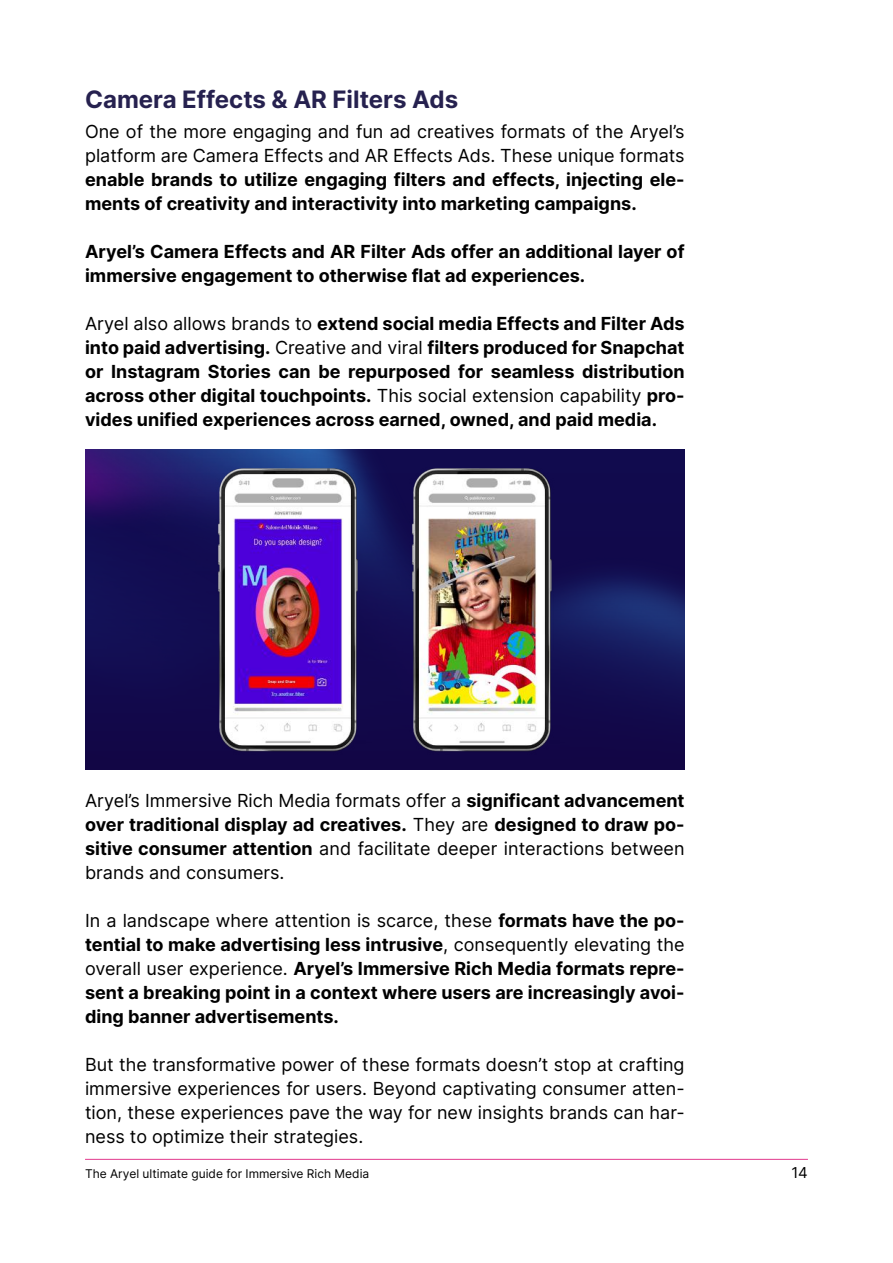
<style>
.page{position:relative;width:893px;height:1263px;background:#fff}
.page>*{position:absolute;margin:0;border:0;box-sizing:border-box;transform-origin:0 0}
.t1{font:700 24px "Inter";color:#26214f}
.t2{font:700 18px/24px "Inter";color:#000}
.t3{font:18px/24px "Inter";color:#000;text-align:justify}
.t4{font:15px "Inter";color:#000}
.t5{font:12px "Inter";color:#000}
.s1{font-weight:400}
.s2{font-weight:700}
</style>
<div class="page">
<hr style="left:85px;top:1159px;width:723px;height:1px;background:#e23a8d">
<svg style="left:85px;top:450px;width:600px;height:23px;background:#1a1b64"></svg>
<svg style="left:85px;top:473px;width:600px;height:296px;background:#140e52"></svg>
<img style="left:205px;top:461px;width:166px;height:297px">
<img style="left:398px;top:461px;width:167px;height:297px">
<h1 class="t1" style="left:85px;top:82px;width:375px">Camera Effects &amp; AR Filters Ads</h1>
<p class="t3" style="left:85px;top:119px;width:601px">One of the more engaging and fun ad creatives formats of the Aryel’s platform are Camera Effects and AR Effects Ads. These unique formats</p>
<p class="t2" style="left:85px;top:167px;width:601px">enable brands to utilize engaging filters and effects, injecting ele&shy;ments of creativity and interactivity into marketing campaigns.</p>
<p class="t2" style="left:85px;top:239px;width:601px">Aryel’s Camera Effects and AR Filter Ads offer an additional layer of immersive engagement to otherwise flat ad experiences.</p>
<p class="t2" style="left:85px;top:311px;width:601px;text-align:justify"><span class="s1">Aryel also allows brands to</span> extend social media Effects and Filter Ads into paid advertising. <span class="s1">Creative and viral</span> filters produced for Snapchat or Instagram Stories can be repurposed for seamless distribution across other digital touchpoints. <span class="s1">This social extension capability</span> pro&shy;vides unified experiences across earned, owned, and paid media.</p>
<p class="t3" style="left:85px;top:788px;width:601px">Aryel’s Immersive Rich Media formats offer a <span class="s2">significant advancement over traditional display ad creatives.</span> They are <span class="s2">designed to draw po&shy;sitive consumer attention</span> and facilitate deeper interactions between brands and consumers.</p>
<p class="t2" style="left:85px;top:908px;width:601px;text-align:justify"><span class="s1">In a landscape where attention is scarce, these</span> formats have the po&shy;tential to make advertising less intrusive<span class="s1">, consequently elevating the overall user experience.</span> Aryel’s Immersive Rich Media formats repre&shy;sent a breaking point in a context where users are increasingly avoi&shy;ding banner advertisements.</p>
<p class="t3" style="left:85px;top:1052px;width:601px">But the transformative power of these formats doesn’t stop at crafting immersive experiences for users. Beyond captivating consumer atten&shy;tion, these experiences pave the way for new insights brands can har&shy;ness to optimize their strategies.</p>
<p class="t5" style="left:85px;top:1165px;width:286px">The Aryel ultimate guide for Immersive Rich Media</p>
<p class="t4" style="left:791px;top:1161px;width:18px">14</p>
</div>
